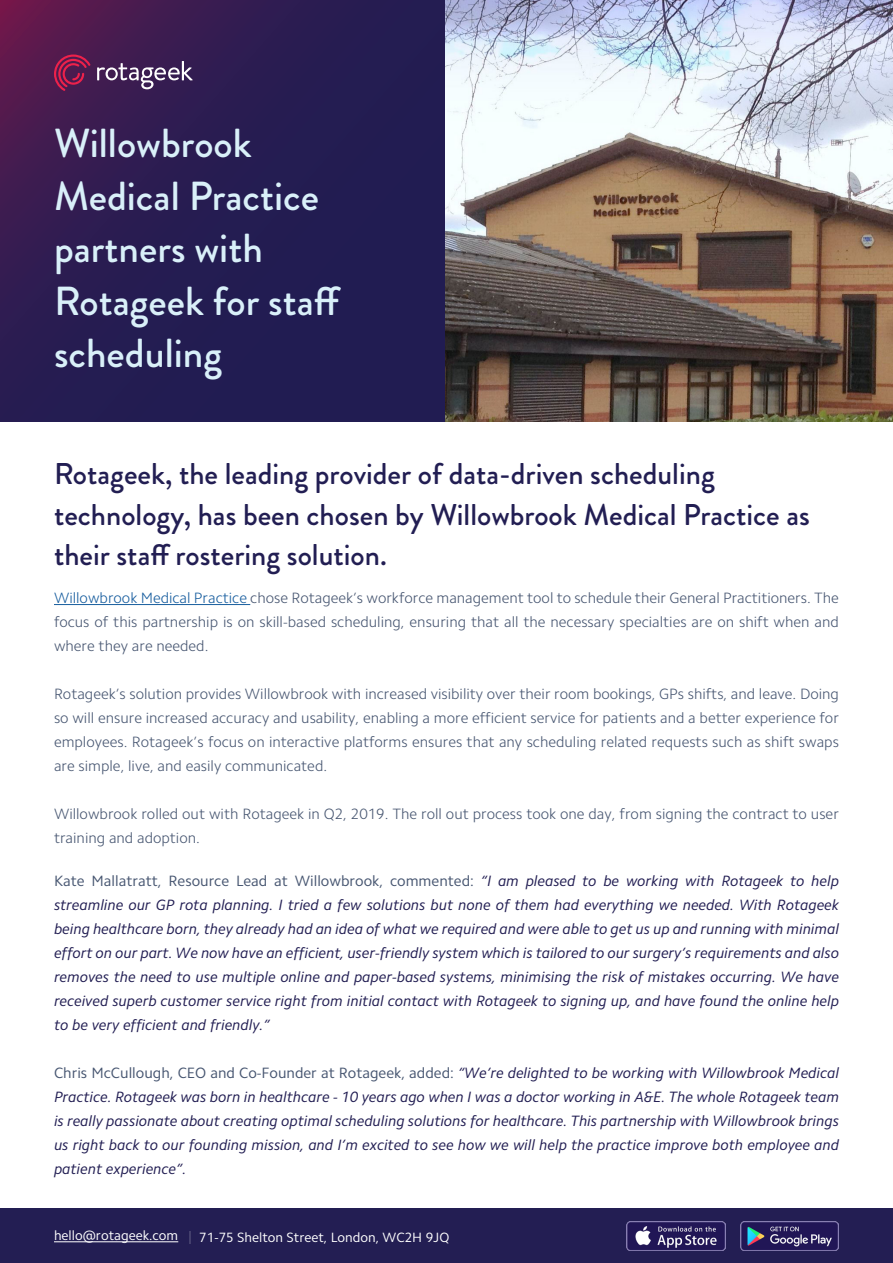
<style>
.page{position:relative;width:893px;height:1263px;background:#fff}
.page>*{position:absolute;margin:0;border:0;box-sizing:border-box;transform-origin:0 0}
.t1{font:500 40.5px/52.5px "Brandon Grotesque";color:#d9f0f9}
.t2{font:500 30px/40.5px "Brandon Grotesque";color:#221e53}
.t3{font:italic 15px/24px "Camphor Pro";color:#221e53;text-align:justify}
.t4{font:300 15px/24px "Camphor Pro";color:#475671;text-align:justify}
.t5{font:13.5px "Camphor Pro";color:#fff}
.s1{color:#175d9e}
.s2{font-style:normal;color:#475671}
</style>
<div class="page">
<svg style="left:0;top:0;width:446px;height:421px;background:#2a1c51"></svg>
<svg style="left:97px;top:61px;width:96px;height:28px;background:#644d76"></svg>
<svg style="left:54px;top:55px;width:37px;height:36px"></svg>
<hr style="left:54px;top:604px;width:196px;height:1px;background:#175d9e">
<div style="left:0;top:1209px;width:893px;height:54px;background:#231e53"></div>
<hr style="left:54px;top:1241px;width:124px;height:1px;background:#fff">
<svg style="left:189px;top:1231px;width:1px;height:13px"></svg>
<img style="left:626px;top:1221px;width:99px;height:30px">
<img style="left:740px;top:1221px;width:99px;height:30px">
<img style="left:446px;top:0;width:447px;height:421px">
<p class="t1" style="left:54px;top:118px;width:199px">Willowbrook</p>
<p class="t1" style="left:54px;top:170px;width:267px">Medical Practice</p>
<p class="t1" style="left:54px;top:223px;width:210px">partners with</p>
<p class="t1" style="left:54px;top:275px;width:289px">Rotageek for staff scheduling</p>
<p class="t2" style="left:54px;top:454px;width:662px">Rotageek, the leading provider of data-driven scheduling</p>
<p class="t2" style="left:54px;top:494px;width:757px">technology, has been chosen by Willowbrook Medical Practice as their staff rostering solution.</p>
<p class="t4" style="left:54px;top:584px;width:786px"><span class="s1">Willowbrook Medical Practice</span> chose Rotageek’s workforce management tool to schedule their General Practitioners. The focus of this partnership is on skill-based scheduling, ensuring that all the necessary specialties are on shift when and where they are needed.</p>
<p class="t4" style="left:54px;top:680px;width:786px">Rotageek’s solution provides Willowbrook with increased visibility over their room bookings, GPs shifts, and leave. Doing so will ensure increased accuracy and usability, enabling a more efficient service for patients and a better experience for employees. Rotageek’s focus on interactive platforms ensures that any scheduling related requests such as shift swaps are simple, live, and easily communicated.</p>
<p class="t4" style="left:54px;top:800px;width:786px">Willowbrook rolled out with Rotageek in Q2, 2019. The roll out process took one day, from signing the contract to user training and adoption.</p>
<p class="t3" style="left:54px;top:866px;width:786px"><span class="s2">Kate Mallatratt, Resource Lead at Willowbrook, commented:</span> “I am pleased to be working with Rotageek to help streamline our GP rota planning. I tried a few solutions but none of them had everything we needed. With Rotageek being healthcare born, they already had an idea of what we required and were able to get us up and running with minimal effort on our part. We now have an efficient, user-friendly system which is tailored to our surgery’s requirements and also removes the need to use multiple online and paper-based systems, minimising the risk of mistakes occurring. We have received superb customer service right from initial contact with Rotageek to signing up, and have found the online help to be very efficient and friendly.”</p>
<p class="t3" style="left:54px;top:1058px;width:786px"><span class="s2">Chris McCullough, CEO and Co-Founder at Rotageek, added:</span> “We’re delighted to be working with Willowbrook Medical Practice. Rotageek was born in healthcare - 10 years ago when I was a doctor working in A&amp;E. The whole Rotageek team is really passionate about creating optimal scheduling solutions for healthcare. This partnership with Willowbrook brings us right back to our founding mission, and I’m excited to see how we will help the practice improve both employee and patient experience”.</p>
<p class="t5" style="left:54px;top:1224px;width:126px">hello@rotageek.com</p>
<p class="t5" style="left:199px;top:1226px;width:252px">71-75 Shelton Street, London, WC2H 9JQ</p>
</div>
